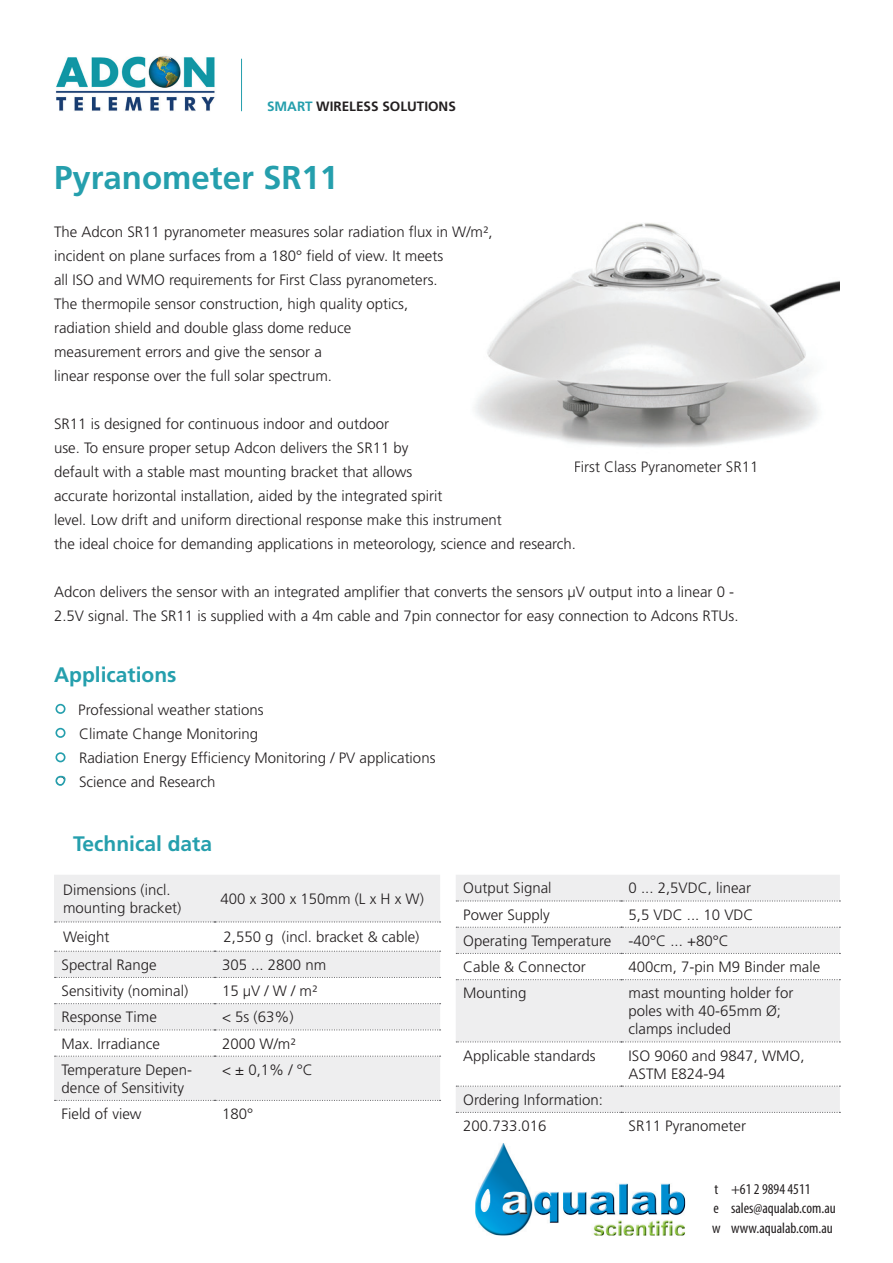
<style>
.page{position:relative;width:893px;height:1263px;background:#fff}
.page>*{position:absolute;margin:0;border:0;box-sizing:border-box;transform-origin:0 0}
.t1{font:700 33px "Frutiger";color:#259fad}
.t2{font:700 21px "Frutiger";color:#259fad}
.t3{font:300 15px/24px "Frutiger";color:#231f20}
.t4{font:condensed 15px/19.5px "Myriad Pro";color:#231f20}
.t5{font:300 15px "Frutiger";color:#262324}
.t6{font:700 13.5px "Frutiger";color:#231f20}
.s1{color:#259fad}
</style>
<div class="page">
<img style="left:55px;top:56px;width:160px;height:55px">
<div style="left:55px;top:704px;width:10px;height:10px;border:2px solid #259fad;border-radius:50%"></div>
<svg style="left:55px;top:775px;width:11px;height:11px"></svg>
<div style="left:55px;top:728px;width:10px;height:10px;border:2px solid #259fad;border-radius:50%"></div>
<div style="left:54px;top:875px;width:386px;height:47px;background:#eeeeef"></div>
<svg style="left:54px;top:922px;width:386px;height:179px;fill:#eeeeef"></svg>
<svg style="left:55px;top:977px;width:385px;height:1px"></svg>
<svg style="left:55px;top:1003px;width:385px;height:1px"></svg>
<svg style="left:55px;top:1029px;width:385px;height:1px"></svg>
<svg style="left:55px;top:1056px;width:385px;height:1px"></svg>
<svg style="left:55px;top:1100px;width:385px;height:1px"></svg>
<svg style="left:55px;top:921px;width:385px;height:2px"></svg>
<svg style="left:55px;top:951px;width:385px;height:1px"></svg>
<hr style="left:241px;top:59px;width:1px;height:52px;background:#259fad">
<div style="left:456px;top:875px;width:383px;height:25px;background:#eeeeef"></div>
<svg style="left:456px;top:926px;width:383px;height:186px;fill:#eeeeef"></svg>
<svg style="left:456px;top:900px;width:384px;height:2px"></svg>
<svg style="left:456px;top:927px;width:384px;height:1px"></svg>
<svg style="left:456px;top:953px;width:384px;height:1px"></svg>
<svg style="left:456px;top:979px;width:384px;height:1px"></svg>
<svg style="left:456px;top:1041px;width:384px;height:1px"></svg>
<svg style="left:456px;top:1086px;width:384px;height:1px"></svg>
<svg style="left:456px;top:1112px;width:384px;height:1px"></svg>
<img style="left:475px;top:223px;width:364px;height:225px">
<div style="left:55px;top:752px;width:10px;height:10px;border:2px solid #259fad;border-radius:50%"></div>
<img style="left:475px;top:1143px;width:210px;height:93px">
<p class="t6" style="left:267px;top:101px;width:190px"><span class="s1">SMART</span> WIRELESS SOLUTIONS</p>
<h1 class="t1" style="left:54px;top:164px;width:286px">Pyranometer SR11</h1>
<p class="t3" style="left:54px;top:221px;width:440px">The Adcon SR11 pyranometer measures solar radiation flux in W/m², incident on plane surfaces from a 180° field of view. It meets<br>all ISO and WMO requirements for First Class pyranometers.<br>The thermopile sensor construction, high quality optics,<br>radiation shield and double glass dome reduce<br>measurement errors and give the sensor a<br>linear response over the full solar spectrum.</p>
<p class="t3" style="left:54px;top:413px;width:523px">SR11 is designed for continuous indoor and outdoor<br>use. To ensure proper setup Adcon delivers the SR11 by<br>default with a stable mast mounting bracket that allows<br>accurate horizontal installation, aided by the integrated spirit<br>level. Low drift and uniform directional response make this instrument<br>the ideal choice for demanding applications in meteorology, science and research.</p>
<p class="t3" style="left:54px;top:580px;width:686px">Adcon delivers the sensor with an integrated amplifier that converts the sensors μV output into a linear 0 -<br>2.5V signal. The SR11 is supplied with a 4m cable and 7pin connector for easy connection to Adcons RTUs.</p>
<p class="t5" style="left:574px;top:461px;width:186px">First Class Pyranometer SR11</p>
<h2 class="t2" style="left:54px;top:666px;width:124px">Applications</h2>
<p class="t3" style="left:78px;top:699px;width:359px">Professional weather stations<br>Climate Change Monitoring<br>Radiation Energy Efficiency Monitoring / PV applications Science and Research</p>
<h2 class="t2" style="left:73px;top:836px;width:140px">Technical data</h2>
<p class="t3" style="left:63px;top:882px;width:120px;line-height:18px">Dimensions (incl. mounting bracket)</p>
<p class="t3" style="left:220px;top:888px;width:205px">400 x 300 x 150mm (L x H x W)</p>
<p class="t3" style="left:63px;top:926px;width:48px">Weight</p>
<p class="t3" style="left:223px;top:926px;width:197px">2,550 g (incl. bracket &amp; cable)</p>
<p class="t3" style="left:61px;top:954px;width:96px">Spectral Range</p>
<p class="t3" style="left:222px;top:954px;width:106px">305 ... 2800 nm</p>
<p class="t3" style="left:61px;top:980px;width:128px">Sensitivity (nominal)</p>
<p class="t3" style="left:222px;top:980px;width:97px">15 μV / W / m²</p>
<p class="t3" style="left:61px;top:1006px;width:97px">Response Time</p>
<p class="t3" style="left:222px;top:1006px;width:73px">&lt; 5s (63%)</p>
<p class="t3" style="left:61px;top:1033px;width:100px">Max. Irradiance</p>
<p class="t3" style="left:222px;top:1033px;width:75px">2000 W/m²</p>
<p class="t3" style="left:61px;top:1062px;width:132px;line-height:18px">Temperature Depen&shy;dence of Sensitivity</p>
<p class="t3" style="left:222px;top:1059px;width:92px">&lt; ± 0,1% / °C</p>
<p class="t3" style="left:61px;top:1103px;width:81px">Field of view</p>
<p class="t3" style="left:222px;top:1103px;width:33px">180°</p>
<p class="t3" style="left:463px;top:877px;width:90px">Output Signal</p>
<p class="t3" style="left:628px;top:877px;width:124px">0 ... 2,5VDC, linear</p>
<p class="t3" style="left:463px;top:904px;width:88px">Power Supply</p>
<p class="t3" style="left:463px;top:903px;width:292px;line-height:26.2px;text-indent:165px">5,5 VDC ... 10 VDC<br>Operating Temperature -40°C ... +80°C<br>Cable &amp; Connector</p>
<p class="t3" style="left:628px;top:956px;width:193px">400cm, 7-pin M9 Binder male</p>
<p class="t3" style="left:463px;top:982px;width:65px">Mounting</p>
<p class="t3" style="left:628px;top:985px;width:166px;line-height:18px">mast mounting holder for poles with 40-65mm Ø; clamps included</p>
<p class="t3" style="left:463px;top:1045px;width:134px">Applicable standards</p>
<p class="t3" style="left:628px;top:1048px;width:177px;line-height:18px">ISO 9060 and 9847, WMO,<br>ASTM E824-94</p>
<p class="t3" style="left:463px;top:1088px;width:141px;line-height:26.2px">Ordering Information:<br>200.733.016</p>
<p class="t3" style="left:628px;top:1115px;width:119px">SR11 Pyranometer</p>
<p class="t4" style="left:712px;top:1179px;width:10px">t e w</p>
<p class="t4" style="left:731px;top:1179px;width:106px">+61 2 9894 4511 sales@aqualab.com.au www.aqualab.com.au</p>
</div>
